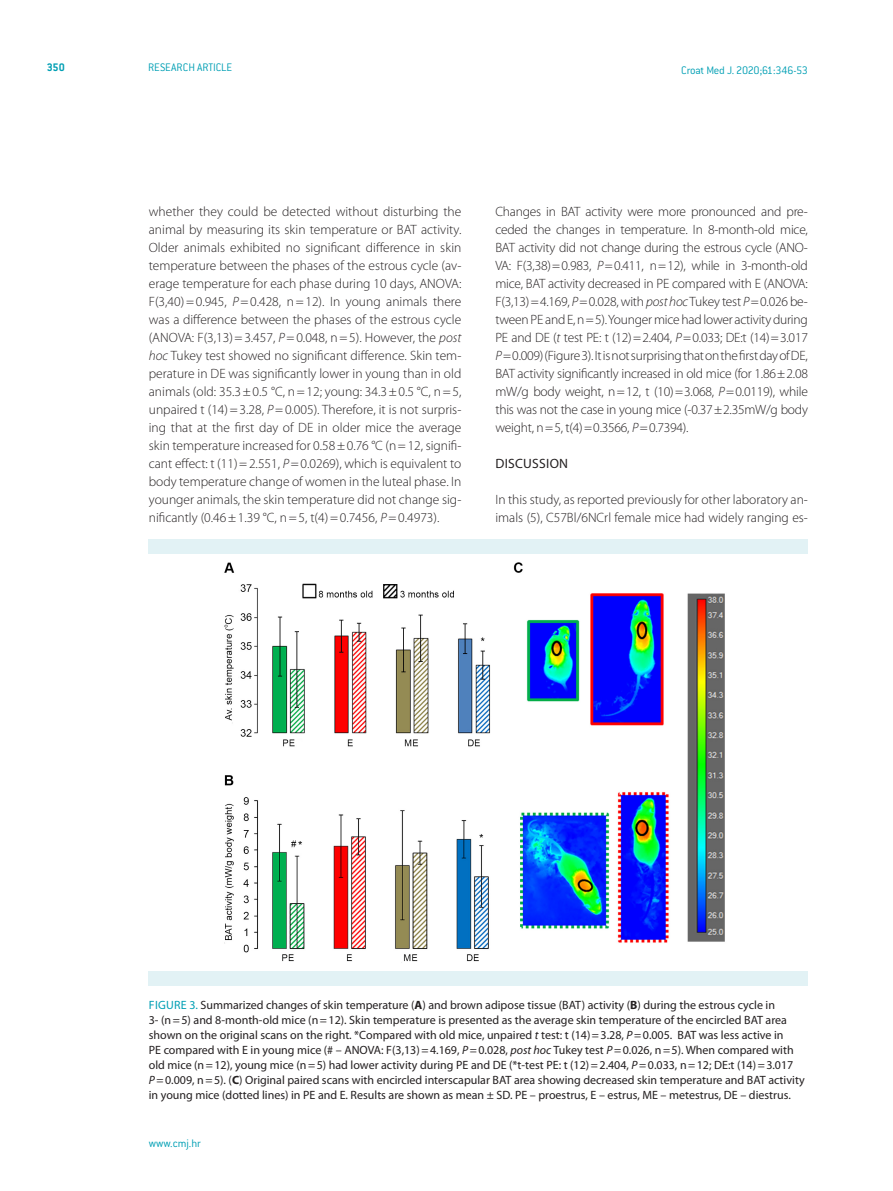
<style>
.page{position:relative;width:893px;height:1191px;background:#fff}
.page>*{position:absolute;margin:0;border:0;box-sizing:border-box;transform-origin:0 0}
.CMJ_-__body{font:300 13.5px/18px "Myriad Pro";color:#231f20;text-align:justify}
.CMJ_-_N2{font:13.5px "Myriad Pro";letter-spacing:.02em;color:#231f20}
.CMJ_-_table_title_he{font:12px/15px "Myriad Pro";color:#231f20}
.t1{font:300 12px "ITC Conduit LTCE";letter-spacing:-.01em;color:#009fb4}
.t2{font:700 12px "ITC Conduit LTCE";color:#009fb4}
.s1{font-style:italic}
.s2{color:#009fb4}
.s3{font-weight:700}
</style>
<div class="page">
<img style="left:224px;top:562px;width:501px;height:401px">
<div style="left:149px;top:970px;width:659px;height:15px;background:#e2f2f5"></div>
<div style="left:149px;top:539px;width:659px;height:15px;background:#e2f2f5"></div>
<p class="t2" style="left:47px;top:60px;width:20px">350</p>
<p class="t1" style="left:148px;top:61px;width:86px">RESEARCH ARTICLE</p>
<p class="t1" style="left:681px;top:63px;width:128px">Croat Med J. 2020;61:346-53</p>
<p class="CMJ_-__body" style="left:149px;top:202px;width:314px">whether they could be detected without disturbing the animal by measuring its skin temperature or BAT activity.<br>Older animals exhibited no significant difference in skin temperature between the phases of the estrous cycle (av&shy;erage temperature for each phase during 10 days, ANOVA:<br>F(3,40)=0.945, <span class="s1">P</span>=0.428, n=12). In young animals there was a difference between the phases of the estrous cycle (ANOVA: F(3,13)=3.457, <span class="s1">P</span>=0.048, n=5). However, the <span class="s1">post hoc</span> Tukey test showed no significant difference. Skin tem&shy;perature in DE was significantly lower in young than in old animals (old: 35.3±0.5 °C, n=12; young: 34.3±0.5 °C, n=5, unpaired t (14)=3.28, <span class="s1">P</span>=0.005). Therefore, it is not surpris&shy;ing that at the first day of DE in older mice the average skin temperature increased for 0.58±0.76 °C (n=12, signifi&shy;cant effect: t (11)=2.551, <span class="s1">P</span>=0.0269), which is equivalent to body temperature change of women in the luteal phase. In younger animals, the skin temperature did not change sig&shy;nificantly (0.46±1.39 °C, n=5, t(4)=0.7456, <span class="s1">P</span>=0.4973).</p>
<p class="CMJ_-__body" style="left:495px;top:202px;width:314px">Changes in BAT activity were more pronounced and pre&shy;ceded the changes in temperature. In 8-month-old mice, BAT activity did not change during the estrous cycle (ANO-VA: F(3,38)=0.983, <span class="s1">P</span>=0.411, n=12), while in 3-month-old mice, BAT activity decreased in PE compared with E (ANOVA:<br>F(3,13)=4.169, <span class="s1">P</span>=0.028, with <span class="s1">post hoc</span> Tukey test <span class="s1">P</span>=0.026 be&shy;tween PE and E, n=5). Younger mice had lower activity during PE and DE (<span class="s1">t</span> test PE: t (12)=2.404, <span class="s1">P</span>=0.033; DE:t (14)=3.017<br><span class="s1">P</span>=0.009) (Figure 3). It is not surprising that on the first day of DE, BAT activity significantly increased in old mice (for 1.86±2.08 mW/g body weight, n=12, t (10)=3.068, <span class="s1">P</span>=0.0119), while this was not the case in young mice (-0.37±2.35mW/g body weight, n=5, t(4)=0.3566, <span class="s1">P</span>=0.7394).</p>
<p class="CMJ_-_N2" style="left:495px;top:455px;width:72px">Discussion</p>
<p class="CMJ_-__body" style="left:495px;top:490px;width:314px">In this study, as reported previously for other laboratory an&shy;imals (5), C57Bl/6NCrl female mice had widely ranging es-</p>
<p class="CMJ_-_table_title_he" style="left:149px;top:997px;width:657px"><span class="s2">Figure 3.</span> Summarized changes of skin temperature (<span class="s3">A</span>) and brown adipose tissue (BAT) activity (<span class="s3">B</span>) during the estrous cycle in<br>3- (n=5) and 8-month-old mice (n=12). Skin temperature is presented as the average skin temperature of the encircled BAT area shown on the original scans on the right. *Compared with old mice, unpaired <span class="s1">t</span> test: t (14)=3.28, <span class="s1">P</span>=0.005. BAT was less active in<br>PE compared with E in young mice (# – ANOVA: F(3,13)=4.169, <span class="s1">P</span>=0.028, <span class="s1">post hoc</span> Tukey test <span class="s1">P</span>=0.026, n=5). When compared with old mice (n=12), young mice (n=5) had lower activity during PE and DE (*t-test PE: t (12)=2.404, <span class="s1">P</span>=0.033, n=12; DE:t (14)=3.017<br><span class="s1">P</span>=0.009, n=5). (<span class="s3">C</span>) Original paired scans with encircled interscapular BAT area showing decreased skin temperature and BAT activity in young mice (dotted lines) in PE and E. Results are shown as mean ± SD. PE – proestrus, E – estrus, ME – metestrus, DE – diestrus.</p>
<p class="t1" style="left:149px;top:1136px;width:54px">www.cmj.hr</p>
</div>
